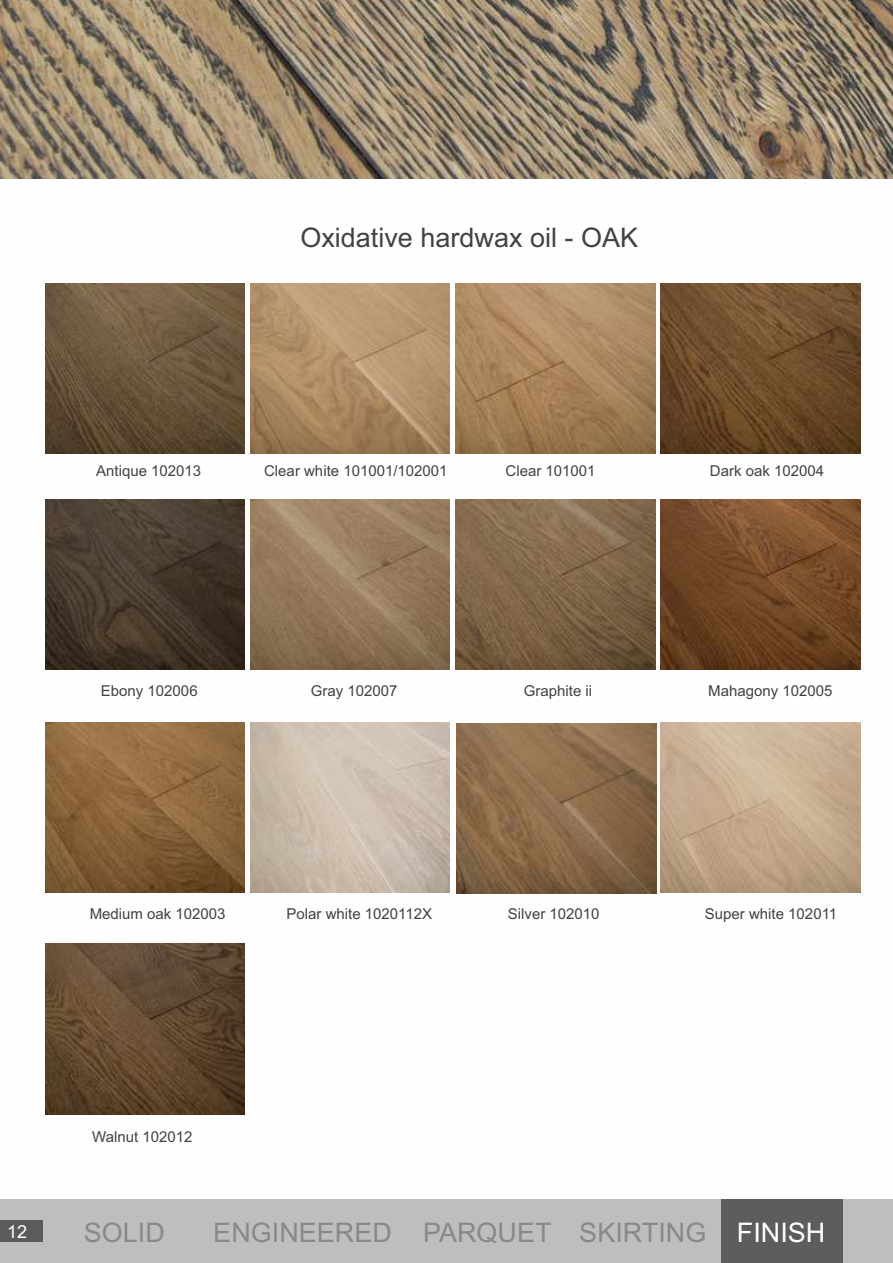
<style>
.page{position:relative;width:893px;height:1263px;background:#fff}
.page>*{position:absolute;margin:0;border:0;box-sizing:border-box;transform-origin:0 0}
.t1{font:27px "Arial";color:#898989}
.t2{font:27px "Arial";color:#434242}
.t3{font:18px "Arial";color:#fefefe}
.t4{font:15px "Arial";color:#434242}
.s1{color:#fefefe}
</style>
<div class="page">
<img style="left:0;top:0;width:893px;height:178px">
<img style="left:45px;top:284px;width:200px;height:170px">
<img style="left:250px;top:284px;width:200px;height:170px">
<img style="left:455px;top:284px;width:200px;height:170px">
<img style="left:660px;top:284px;width:200px;height:170px">
<img style="left:45px;top:499px;width:200px;height:170px">
<img style="left:250px;top:499px;width:200px;height:170px">
<img style="left:455px;top:499px;width:200px;height:170px">
<img style="left:660px;top:499px;width:200px;height:170px">
<img style="left:45px;top:723px;width:200px;height:170px">
<img style="left:456px;top:723px;width:200px;height:170px">
<img style="left:660px;top:723px;width:200px;height:170px">
<img style="left:45px;top:944px;width:200px;height:170px">
<div style="left:0;top:1199px;width:893px;height:64px;background:#bfbebe"></div>
<div style="left:0;top:1220px;width:43px;height:22px;background:#5b5b5b"></div>
<div style="left:722px;top:1199px;width:121px;height:64px;background:#5b5b5b"></div>
<h1 class="t2" style="left:300px;top:227px;width:339px">Oxidative hardwax oil - OAK</h1>
<p class="t4" style="left:96px;top:465px;width:107px">Antique 102013</p>
<p class="t4" style="left:264px;top:465px;width:185px">Clear white 101001/102001</p>
<p class="t4" style="left:710px;top:465px;width:116px">Dark oak 102004</p>
<p class="t4" style="left:506px;top:465px;width:92px">Clear 101001</p>
<p class="t4" style="left:101px;top:685px;width:98px">Ebony 102006</p>
<p class="t4" style="left:311px;top:685px;width:88px">Gray 102007</p>
<p class="t4" style="left:524px;top:685px;width:70px">Graphite ii</p>
<p class="t4" style="left:708px;top:685px;width:126px">Mahagony 102005</p>
<p class="t4" style="left:90px;top:908px;width:137px">Medium oak 102003</p>
<p class="t4" style="left:286px;top:908px;width:147px">Polar white 1020112X</p>
<p class="t4" style="left:508px;top:908px;width:93px">Silver 102010</p>
<p class="t4" style="left:705px;top:908px;width:134px">Super white 102011</p>
<p class="t4" style="left:92px;top:1131px;width:102px">Walnut 102012</p>
<p class="t3" style="left:7px;top:1224px;width:22px">12</p>
<h1 class="t1" style="left:84px;top:1222px;width:83px">SOLID</h1>
<h1 class="t1" style="left:213px;top:1222px;width:613px">ENGINEERED PARQUET SKIRTING <span class="s1">FINISH</span></h1>
</div>
